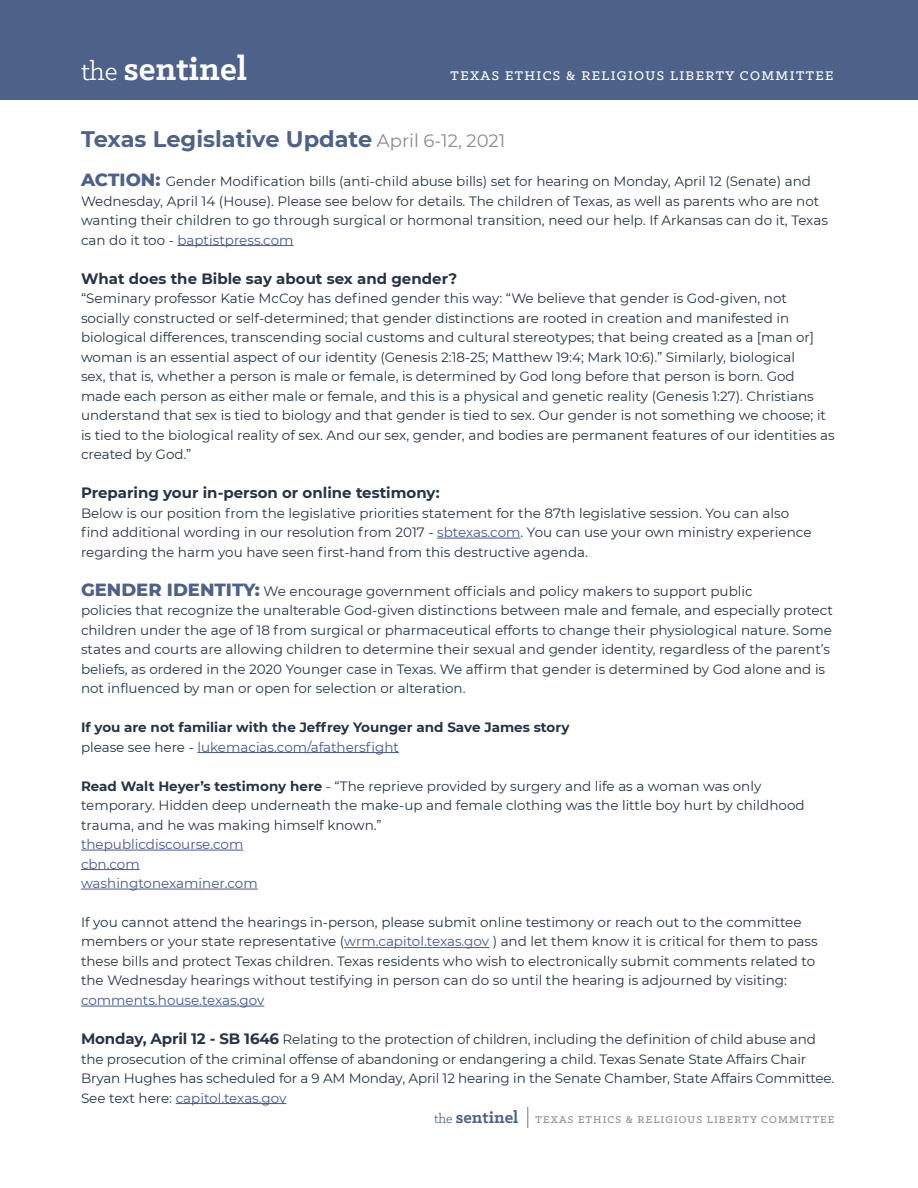
<style>
.page{position:relative;width:918px;height:1188px;background:#fff}
.page>*{position:absolute;margin:0;border:0;box-sizing:border-box;transform-origin:0 0}
.t1{font:700 36px "Klinic Slab";color:#fff}
.t2{font:700 22.5px "Montserrat";color:#4e6289}
.t3{font:700 15px "Montserrat";color:#283345}
.t4{font:500 14.25px "Klinic Slab";letter-spacing:.1em;color:#fff}
.t5{font:13.5px/19.5px "Montserrat";color:#283345}
.t6{font:700 13.5px/19.5px "Montserrat";color:#283345}
.t7{font:13.5px/19.5px "Montserrat";color:#465792}
.t8{font:500 11.1px "Klinic Slab";letter-spacing:.1em;color:#888c8c}
.s1{font-weight:400;font-size:28.35px}
.s2{font-weight:400;font-size:18px;color:#888c8c}
.s3{font-weight:800;font-size:18px;color:#4e6289}
.s4{color:#465792}
.s5{font-weight:400}
.s6{font-weight:400;color:#465792}
.s7{font-weight:700}
.s8{font-weight:700;font-size:15px}
.s9{font-weight:400;font-size:14.4px;color:#4e6289}
.s10{font-weight:700;font-size:18.3px;color:#4e6289}
</style>
<div class="page">
<svg style="left:527px;top:1107px;width:1px;height:21px"></svg>
<div style="left:0;top:0;width:918px;height:99px;background:#4e6289"></div>
<hr style="left:177px;top:245px;width:117px;height:1px;background:#465792">
<hr style="left:437px;top:538px;width:84px;height:1px;background:#465792">
<hr style="left:197px;top:752px;width:202px;height:1px;background:#465792">
<hr style="left:81px;top:850px;width:162px;height:1px;background:#465792">
<hr style="left:81px;top:869px;width:59px;height:1px;background:#465792">
<hr style="left:81px;top:889px;width:177px;height:1px;background:#465792">
<hr style="left:344px;top:947px;width:145px;height:1px;background:#465792">
<hr style="left:81px;top:1006px;width:183px;height:1px;background:#465792">
<hr style="left:176px;top:1103px;width:110px;height:1px;background:#465792">
<h1 class="t1" style="left:81px;top:45px;width:168px"><span class="s1">the</span> sentinel</h1>
<p class="t4" style="left:451px;top:66px;width:384px">TEXAS ETHICS &amp; RELIGIOUS LIBERTY COMMITTEE</p>
<h2 class="t2" style="left:81px;top:123px;width:426px">Texas Legislative Update <span class="s2">April 6-12, 2021</span></h2>
<p class="t5" style="left:81px;top:171px;width:748px"><span class="s3">ACTION:</span> Gender Modification bills (anti-child abuse bills) set for hearing on Monday, April 12 (Senate) and Wednesday, April 14 (House). Please see below for details. The children of Texas, as well as parents who are not wanting their children to go through surgical or hormonal transition, need our help. If Arkansas can do it, Texas can do it too - <span class="s4">baptistpress.com</span></p>
<p class="t3" style="left:81px;top:267px;width:378px">What does the Bible say about sex and gender?</p>
<p class="t5" style="left:81px;top:288px;width:755px">“Seminary professor Katie McCoy has defined gender this way: “We believe that gender is God-given, not socially constructed or self-determined; that gender distinctions are rooted in creation and manifested in biological differences, transcending social customs and cultural stereotypes; that being created as a [man or] woman is an essential aspect of our identity (Genesis 2:18-25; Matthew 19:4; Mark 10:6).” Similarly, biological<br>sex, that is, whether a person is male or female, is determined by God long before that person is born. God made each person as either male or female, and this is a physical and genetic reality (Genesis 1:27). Christians understand that sex is tied to biology and that gender is tied to sex. Our gender is not something we choose; it is tied to the biological reality of sex. And our sex, gender, and bodies are permanent features of our identities as created by God.”</p>
<p class="t3" style="left:81px;top:482px;width:360px">Preparing your in-person or online testimony:</p>
<p class="t5" style="left:81px;top:503px;width:732px">Below is our position from the legislative priorities statement for the 87th legislative session. You can also find additional wording in our resolution from 2017 - <span class="s4">sbtexas.com</span>. You can use your own ministry experience regarding the harm you have seen first-hand from this destructive agenda.</p>
<p class="t5" style="left:81px;top:581px;width:753px"><span class="s3">GENDER IDENTITY:</span> We encourage government officials and policy makers to support public<br>policies that recognize the unalterable God-given distinctions between male and female, and especially protect children under the age of 18 from surgical or pharmaceutical efforts to change their physiological nature. Some states and courts are allowing children to determine their sexual and gender identity, regardless of the parent’s beliefs, as ordered in the 2020 Younger case in Texas. We affirm that gender is determined by God alone and is not influenced by man or open for selection or alteration.</p>
<p class="t6" style="left:81px;top:717px;width:490px">If you are not familiar with the Jeffrey Younger and Save James story <span class="s5">please see here -</span> <span class="s6">lukemacias.com/afathersfight</span></p>
<p class="t5" style="left:81px;top:776px;width:725px"><span class="s7">Read Walt Heyer’s testimony here</span> - “The reprieve provided by surgery and life as a woman was only temporary. Hidden deep underneath the make-up and female clothing was the little boy hurt by childhood trauma, and he was making himself known.”</p>
<p class="t7" style="left:81px;top:834px;width:178px">thepublicdiscourse.com cbn.com washingtonexaminer.com</p>
<p class="t5" style="left:81px;top:912px;width:738px">If you cannot attend the hearings in-person, please submit online testimony or reach out to the committee members or your state representative (<span class="s4">wrm.capitol.texas.gov</span> ) and let them know it is critical for them to pass these bills and protect Texas children. Texas residents who wish to electronically submit comments related to the Wednesday hearings without testifying in person can do so until the hearing is adjourned by visiting:</p>
<p class="t7" style="left:81px;top:990px;width:185px">comments.house.texas.gov</p>
<p class="t5" style="left:81px;top:1029px;width:755px"><span class="s8">Monday, April 12 - SB 1646</span> Relating to the protection of children, including the definition of child abuse and the prosecution of the criminal offense of abandoning or endangering a child. Texas Senate State Affairs Chair Bryan Hughes has scheduled for a 9 AM Monday, April 12 hearing in the Senate Chamber, State Affairs Committee.<br>See text here: <span class="s4">capitol.texas.gov</span></p>
<p class="t8" style="left:434px;top:1112px;width:402px"><span class="s9">the</span> <span class="s10">sentinel</span> TEXAS ETHICS &amp; RELIGIOUS LIBERTY COMMITTEE</p>
</div>
